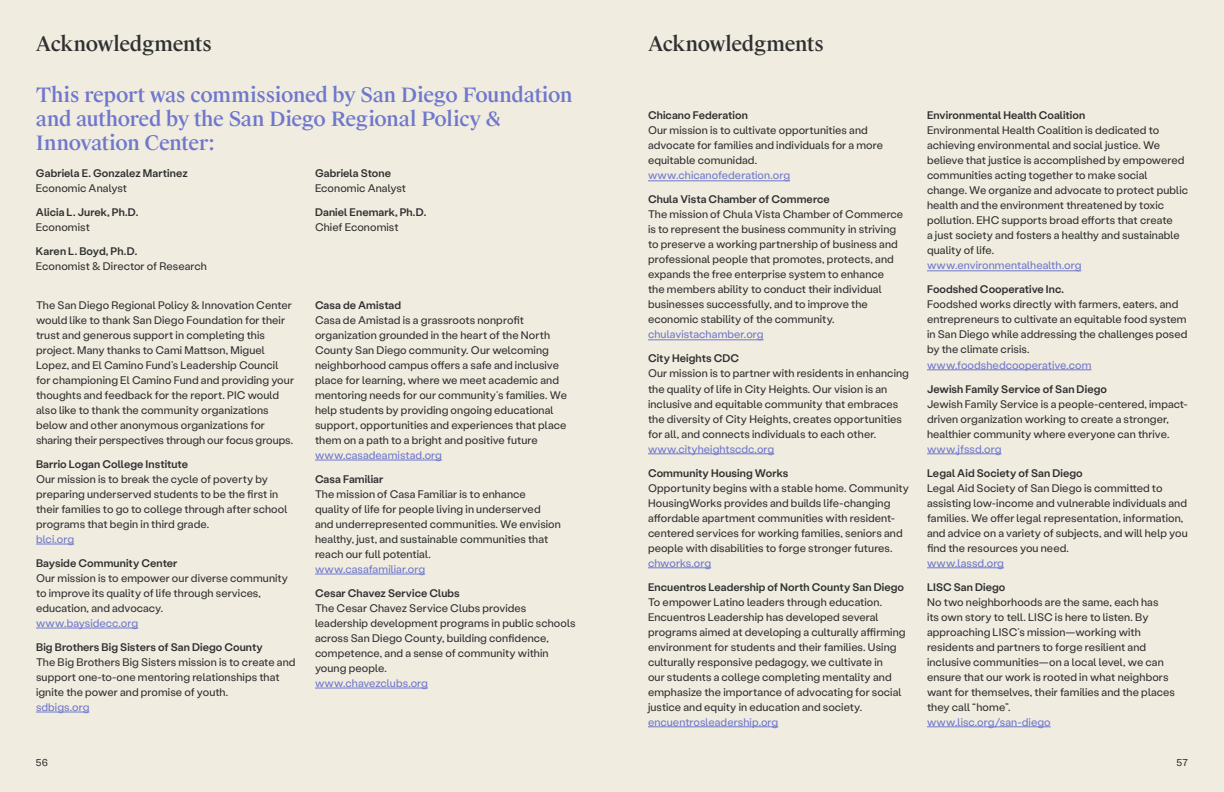
<style>
.page{position:relative;width:1224px;height:792px;background:#fff}
.page>*{position:absolute;margin:0;border:0;box-sizing:border-box;transform-origin:0 0}
.t1{font:500 20px/24px "Suisse Works";letter-spacing:-.02em;color:#6f77cc}
.t2{font:500 20px "Suisse Works";letter-spacing:-.02em;color:#303030}
.t3{font:11px/15px "Stabil Grotesk";letter-spacing:.005em;color:#303030}
.t4{font:500 11px "Stabil Grotesk";letter-spacing:.005em;color:#303030}
.t5{font:11px "Stabil Grotesk";letter-spacing:.005em;color:#6f77cc}
.t6{font:10px "Stabil Grotesk";color:#303030}
</style>
<div class="page">
<div style="left:0;top:0;width:612px;height:792px;background:#f0ece0"></div>
<div style="left:612px;top:0;width:612px;height:792px;background:#f0ece0"></div>
<hr style="left:36px;top:544px;width:38px;height:1px;background:#6f77cc">
<hr style="left:36px;top:628px;width:102px;height:1px;background:#6f77cc">
<hr style="left:36px;top:712px;width:53px;height:1px;background:#6f77cc">
<hr style="left:315px;top:460px;width:127px;height:1px;background:#6f77cc">
<hr style="left:315px;top:574px;width:110px;height:1px;background:#6f77cc">
<hr style="left:315px;top:688px;width:113px;height:1px;background:#6f77cc">
<hr style="left:648px;top:181px;width:142px;height:1px;background:#6f77cc">
<hr style="left:648px;top:340px;width:116px;height:1px;background:#6f77cc">
<hr style="left:648px;top:454px;width:126px;height:1px;background:#6f77cc">
<hr style="left:648px;top:568px;width:63px;height:1px;background:#6f77cc">
<hr style="left:648px;top:727px;width:130px;height:1px;background:#6f77cc">
<hr style="left:927px;top:271px;width:154px;height:1px;background:#6f77cc">
<hr style="left:927px;top:370px;width:164px;height:1px;background:#6f77cc">
<hr style="left:927px;top:454px;width:75px;height:1px;background:#6f77cc">
<hr style="left:927px;top:568px;width:77px;height:1px;background:#6f77cc">
<hr style="left:927px;top:727px;width:124px;height:1px;background:#6f77cc">
<h1 class="t2" style="left:36px;top:32px;width:177px">Acknowledgments</h1>
<h1 class="t1" style="left:36px;top:83px;width:538px">This report was commissioned by San Diego Foundation and authored by the San Diego Regional Policy &amp;<br>Innovation Center:</h1>
<p class="t4" style="left:36px;top:166px;width:153px">Gabriela E. Gonzalez Martinez</p>
<p class="t3" style="left:36px;top:180px;width:93px">Economic Analyst</p>
<p class="t4" style="left:36px;top:205px;width:104px">Alicia L. Jurek, Ph.D.</p>
<p class="t3" style="left:36px;top:219px;width:55px">Economist</p>
<p class="t4" style="left:36px;top:244px;width:103px">Karen L. Boyd, Ph.D.</p>
<p class="t3" style="left:36px;top:258px;width:172px">Economist &amp; Director of Research</p>
<p class="t3" style="left:36px;top:297px;width:260px">The San Diego Regional Policy &amp; Innovation Center would like to thank San Diego Foundation for their trust and generous support in completing this project. Many thanks to Cami Mattson, Miguel Lopez, and El Camino Fund’s Leadership Council for championing El Camino Fund and providing your thoughts and feedback for the report. PIC would also like to thank the community organizations below and other anonymous organizations for sharing their perspectives through our focus groups.</p>
<p class="t4" style="left:36px;top:456px;width:154px">Barrio Logan College Institute</p>
<p class="t3" style="left:36px;top:471px;width:253px">Our mission is to break the cycle of poverty by preparing underserved students to be the first in their families to go to college through after school programs that begin in third grade.</p>
<p class="t5" style="left:36px;top:531px;width:40px">blci.org</p>
<p class="t4" style="left:36px;top:555px;width:143px">Bayside Community Center</p>
<p class="t3" style="left:36px;top:570px;width:254px">Our mission is to empower our diverse community to improve its quality of life through services, education, and advocacy.</p>
<p class="t5" style="left:36px;top:615px;width:104px">www.baysidecc.org</p>
<p class="t4" style="left:36px;top:639px;width:228px">Big Brothers Big Sisters of San Diego County</p>
<p class="t3" style="left:36px;top:654px;width:261px">The Big Brothers Big Sisters mission is to create and support one-to-one mentoring relationships that ignite the power and promise of youth.</p>
<p class="t5" style="left:36px;top:699px;width:55px">sdbigs.org</p>
<p class="t4" style="left:315px;top:166px;width:78px">Gabriela Stone</p>
<p class="t3" style="left:315px;top:180px;width:93px">Economic Analyst</p>
<p class="t4" style="left:315px;top:205px;width:113px">Daniel Enemark, Ph.D.</p>
<p class="t3" style="left:315px;top:219px;width:85px">Chief Economist</p>
<p class="t4" style="left:315px;top:297px;width:88px">Casa de Amistad</p>
<p class="t3" style="left:315px;top:312px;width:254px">Casa de Amistad is a grassroots nonprofit organization grounded in the heart of the North County San Diego community. Our welcoming neighborhood campus offers a safe and inclusive place for learning, where we meet academic and mentoring needs for our community’s families. We help students by providing ongoing educational support, opportunities and experiences that place them on a path to a bright and positive future</p>
<p class="t5" style="left:315px;top:447px;width:129px">www.casadeamistad.org</p>
<p class="t4" style="left:315px;top:471px;width:70px">Casa Familiar</p>
<p class="t3" style="left:315px;top:486px;width:247px">The mission of Casa Familiar is to enhance quality of life for people living in underserved and underrepresented communities. We envision healthy, just, and sustainable communities that reach our full potential.</p>
<p class="t5" style="left:315px;top:561px;width:112px">www.casafamiliar.org</p>
<p class="t4" style="left:315px;top:585px;width:146px">Cesar Chavez Service Clubs</p>
<p class="t3" style="left:315px;top:600px;width:262px">The Cesar Chavez Service Clubs provides leadership development programs in public schools across San Diego County, building confidence, competence, and a sense of community within young people.</p>
<p class="t5" style="left:315px;top:675px;width:114px">www.chavezclubs.org</p>
<h1 class="t2" style="left:648px;top:32px;width:177px">Acknowledgments</h1>
<p class="t4" style="left:648px;top:108px;width:101px">Chicano Federation</p>
<p class="t3" style="left:648px;top:123px;width:237px">Our mission is to cultivate opportunities and advocate for families and individuals for a more equitable comunidad.</p>
<p class="t5" style="left:648px;top:168px;width:144px">www.chicanofederation.org</p>
<p class="t4" style="left:648px;top:192px;width:183px">Chula Vista Chamber of Commerce</p>
<p class="t3" style="left:648px;top:207px;width:257px">The mission of Chula Vista Chamber of Commerce is to represent the business community in striving to preserve a working partnership of business and professional people that promotes, protects, and expands the free enterprise system to enhance the members ability to conduct their individual businesses successfully, and to improve the economic stability of the community.</p>
<p class="t5" style="left:648px;top:327px;width:117px">chulavistachamber.org</p>
<p class="t4" style="left:648px;top:351px;width:93px">City Heights CDC</p>
<p class="t3" style="left:648px;top:366px;width:263px">Our mission is to partner with residents in enhancing the quality of life in City Heights. Our vision is an inclusive and equitable community that embraces the diversity of City Heights, creates opportunities for all, and connects individuals to each other.</p>
<p class="t5" style="left:648px;top:441px;width:128px">www.cityheightscdc.org</p>
<p class="t4" style="left:648px;top:465px;width:142px">Community Housing Works</p>
<p class="t3" style="left:648px;top:480px;width:263px">Opportunity begins with a stable home. Community HousingWorks provides and builds life-changing affordable apartment communities with resident&shy;centered services for working families, seniors and people with disabilities to forge stronger futures.</p>
<p class="t5" style="left:648px;top:555px;width:65px">chworks.org</p>
<p class="t4" style="left:648px;top:579px;width:258px">Encuentros Leadership of North County San Diego</p>
<p class="t3" style="left:648px;top:594px;width:259px">To empower Latino leaders through education.<br>Encuentros Leadership has developed several programs aimed at developing a culturally affirming environment for students and their families. Using culturally responsive pedagogy, we cultivate in<br>our students a college completing mentality and emphasize the importance of advocating for social justice and equity in education and society.</p>
<p class="t5" style="left:648px;top:714px;width:132px">encuentrosleadership.org</p>
<p class="t4" style="left:927px;top:108px;width:160px">Environmental Health Coalition</p>
<p class="t3" style="left:927px;top:123px;width:263px">Environmental Health Coalition is dedicated to achieving environmental and social justice. We believe that justice is accomplished by empowered communities acting together to make social change. We organize and advocate to protect public health and the environment threatened by toxic pollution. EHC supports broad efforts that create<br>a just society and fosters a healthy and sustainable quality of life.</p>
<p class="t5" style="left:927px;top:258px;width:156px">www.environmentalhealth.org</p>
<p class="t4" style="left:927px;top:282px;width:139px">Foodshed Cooperative Inc.</p>
<p class="t3" style="left:927px;top:297px;width:262px">Foodshed works directly with farmers, eaters, and entrepreneurs to cultivate an equitable food system in San Diego while addressing the challenges posed by the climate crisis.</p>
<p class="t5" style="left:927px;top:357px;width:166px">www.foodshedcooperative.com</p>
<p class="t4" style="left:927px;top:381px;width:182px">Jewish Family Service of San Diego</p>
<p class="t3" style="left:927px;top:396px;width:262px">Jewish Family Service is a people-centered, impact&shy;driven organization working to create a stronger, healthier community where everyone can thrive.</p>
<p class="t5" style="left:927px;top:441px;width:76px">www.jfssd.org</p>
<p class="t4" style="left:927px;top:465px;width:157px">Legal Aid Society of San Diego</p>
<p class="t3" style="left:927px;top:480px;width:262px">Legal Aid Society of San Diego is committed to assisting low-income and vulnerable individuals and families. We offer legal representation, information, and advice on a variety of subjects, and will help you find the resources you need.</p>
<p class="t5" style="left:927px;top:555px;width:79px">www.lassd.org</p>
<p class="t4" style="left:927px;top:579px;width:80px">LISC San Diego</p>
<p class="t3" style="left:927px;top:594px;width:250px">No two neighborhoods are the same, each has<br>its own story to tell. LISC is here to listen. By approaching LISC’s mission—working with residents and partners to forge resilient and inclusive communities—on a local level, we can ensure that our work is rooted in what neighbors want for themselves, their families and the places they call “home”.</p>
<p class="t5" style="left:927px;top:714px;width:125px">www.lisc.org/san-diego</p>
<p class="t6" style="left:36px;top:756px;width:14px">56</p>
<p class="t6" style="left:1177px;top:756px;width:13px">57</p>
</div>
